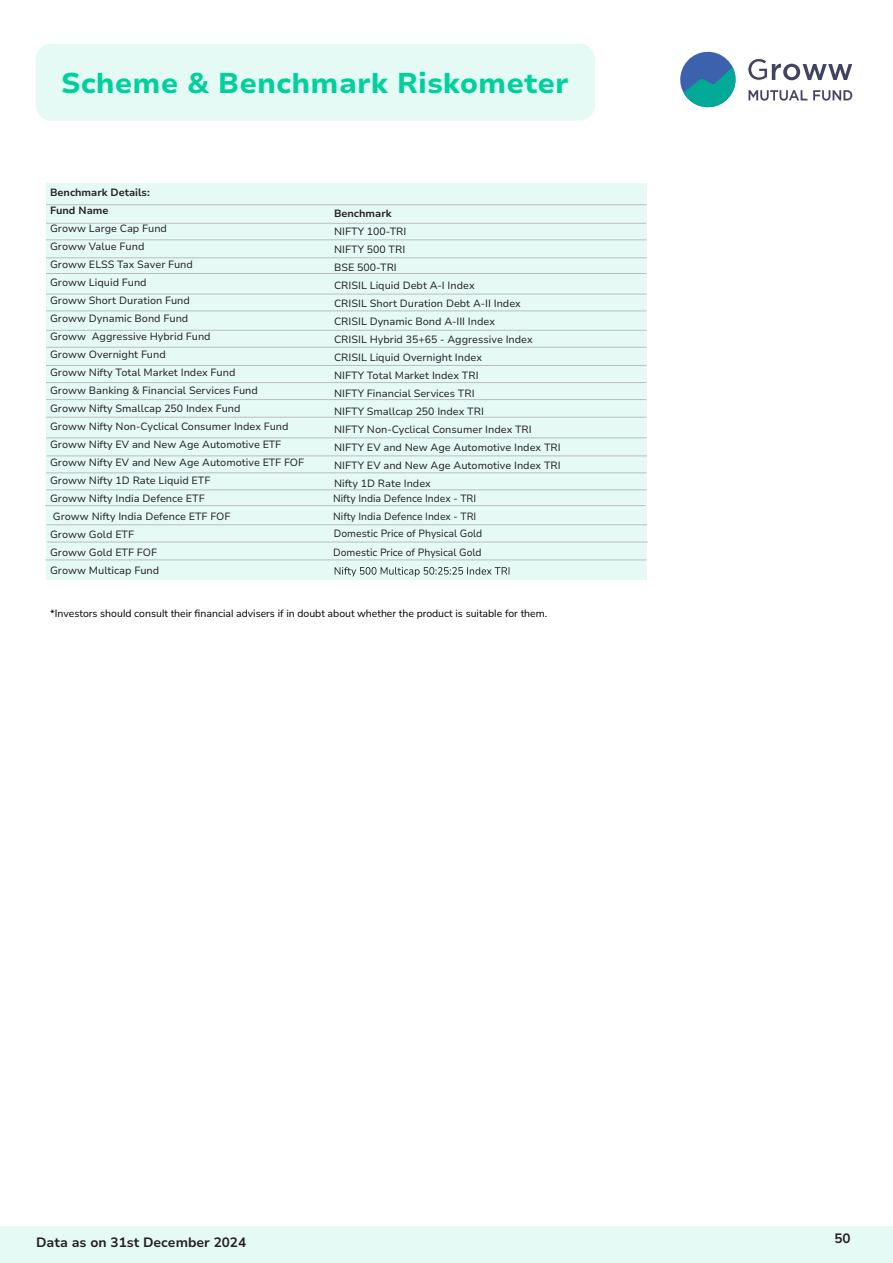
<style>
.page{position:relative;width:893px;height:1263px;background:#fff}
.page>*{position:absolute;margin:0;border:0;box-sizing:border-box;transform-origin:0 0}
.t1{font:800 28.5px "Nunito Sans 7 pt";color:#00d09c}
.t2{font:700 13.5px "Nunito Sans 10 pt";color:#231f20}
.t3{font:10.5px/18px "Nunito Sans 10 pt";color:#231f20}
.t4{font:10.5px/19px "Nunito Sans 10 pt";color:#231f20;scale:.95 1}
.t5{font:10.5px "Nunito Sans";color:#000}
.t6{font:700 10.5px/18px "Nunito Sans 10 pt";color:#231f20}
</style>
<div class="page">
<div style="left:36px;top:44px;width:559px;height:77px;background:#e5faf5;border-radius:16px"></div>
<div style="left:0;top:1226px;width:893px;height:37px;background:#e5faf5"></div>
<svg style="left:748px;top:58px;width:104px;height:23px"></svg>
<svg style="left:749px;top:90px;width:58px;height:11px"></svg>
<svg style="left:813px;top:90px;width:39px;height:11px"></svg>
<svg style="left:680px;top:51px;width:56px;height:57px"></svg>
<div style="left:46px;top:183px;width:601px;height:397px;background:#e5faf5"></div>
<hr style="left:46px;top:204px;width:600px;height:1px;background:#bbbdc0">
<hr style="left:46px;top:223px;width:600px;height:1px;background:#bbbdc0">
<hr style="left:46px;top:239px;width:600px;height:1px;background:#bbbdc0">
<hr style="left:46px;top:257px;width:600px;height:1px;background:#bbbdc0">
<hr style="left:46px;top:273px;width:600px;height:1px;background:#bbbdc0">
<hr style="left:46px;top:294px;width:600px;height:1px;background:#bbbdc0">
<hr style="left:46px;top:310px;width:600px;height:1px;background:#bbbdc0">
<hr style="left:46px;top:365px;width:600px;height:1px;background:#bbbdc0">
<hr style="left:46px;top:382px;width:600px;height:1px;background:#bbbdc0">
<hr style="left:46px;top:399px;width:600px;height:1px;background:#bbbdc0">
<hr style="left:46px;top:437px;width:600px;height:1px;background:#bbbdc0">
<hr style="left:47px;top:455px;width:600px;height:1px;background:#bbbdc0">
<hr style="left:46px;top:472px;width:600px;height:1px;background:#bbbdc0">
<hr style="left:46px;top:489px;width:600px;height:1px;background:#bbbdc0">
<hr style="left:45px;top:505px;width:601px;height:1px;background:#bbbdc0">
<hr style="left:46px;top:524px;width:601px;height:1px;background:#bbbdc0">
<hr style="left:47px;top:542px;width:601px;height:1px;background:#bbbdc0">
<hr style="left:46px;top:559px;width:600px;height:1px;background:#bbbdc0">
<hr style="left:46px;top:417px;width:600px;height:1px;background:#bbbdc0">
<hr style="left:46px;top:347px;width:600px;height:1px;background:#bbbdc0">
<hr style="left:46px;top:330px;width:600px;height:1px;background:#bbbdc0">
<svg style="left:335px;top:567px;width:174px;height:9px"></svg>
<h1 class="t1" style="left:61px;top:64px;width:510px">Scheme &amp; Benchmark Riskometer</h1>
<p class="t6" style="left:50px;top:183px;width:101px">Benchmark Details:<br>Fund Name</p>
<p class="t3" style="left:50px;top:219px;width:256px">Groww Large Cap Fund<br>Groww Value Fund<br>Groww ELSS Tax Saver Fund<br>Groww Liquid Fund<br>Groww Short Duration Fund<br>Groww Dynamic Bond Fund<br>Groww Aggressive Hybrid Fund<br>Groww Overnight Fund<br>Groww Nifty Total Market Index Fund<br>Groww Banking &amp; Financial Services Fund<br>Groww Nifty Smallcap 250 Index Fund<br>Groww Nifty Non-Cyclical Consumer Index Fund<br>Groww Nifty EV and New Age Automotive ETF<br>Groww Nifty EV and New Age Automotive ETF FOF<br>Groww Nifty 1D Rate Liquid ETF<br>Groww Nifty India Defence ETF<br>Groww Nifty India Defence ETF FOF<br>Groww Gold ETF<br>Groww Gold ETF FOF<br>Groww Multicap Fund</p>
<p class="t6" style="left:334px;top:204px;width:59px">Benchmark</p>
<p class="t3" style="left:334px;top:222px;width:228px">NIFTY 100-TRI<br>NIFTY 500 TRI<br>BSE 500-TRI<br>CRISIL Liquid Debt A-I Index<br>CRISIL Short Duration Debt A-II Index<br>CRISIL Dynamic Bond A-III Index<br>CRISIL Hybrid 35+65 - Aggressive Index<br>CRISIL Liquid Overnight Index<br>NIFTY Total Market Index TRI<br>NIFTY Financial Services TRI<br>NIFTY Smallcap 250 Index TRI<br>NIFTY Non-Cyclical Consumer Index TRI<br>NIFTY EV and New Age Automotive Index TRI<br>NIFTY EV and New Age Automotive Index TRI<br>Nifty 1D Rate Index</p>
<p class="t4" style="left:333px;top:507px;width:152px">Nifty India Defence Index - TRI</p>
<p class="t4" style="left:333px;top:489px;width:152px">Nifty India Defence Index - TRI</p>
<p class="t4" style="left:333px;top:524px;width:158px">Domestic Price of Physical Gold<br>Domestic Price of Physical Gold</p>
<p class="t5" style="left:50px;top:606px;width:498px">*Investors should consult their financial advisers if in doubt about whether the product is suitable for them.</p>
<p class="t2" style="left:36px;top:1233px;width:212px">Data as on 31st December 2024</p>
<p class="t2" style="left:834px;top:1229px;width:18px">50</p>
</div>
